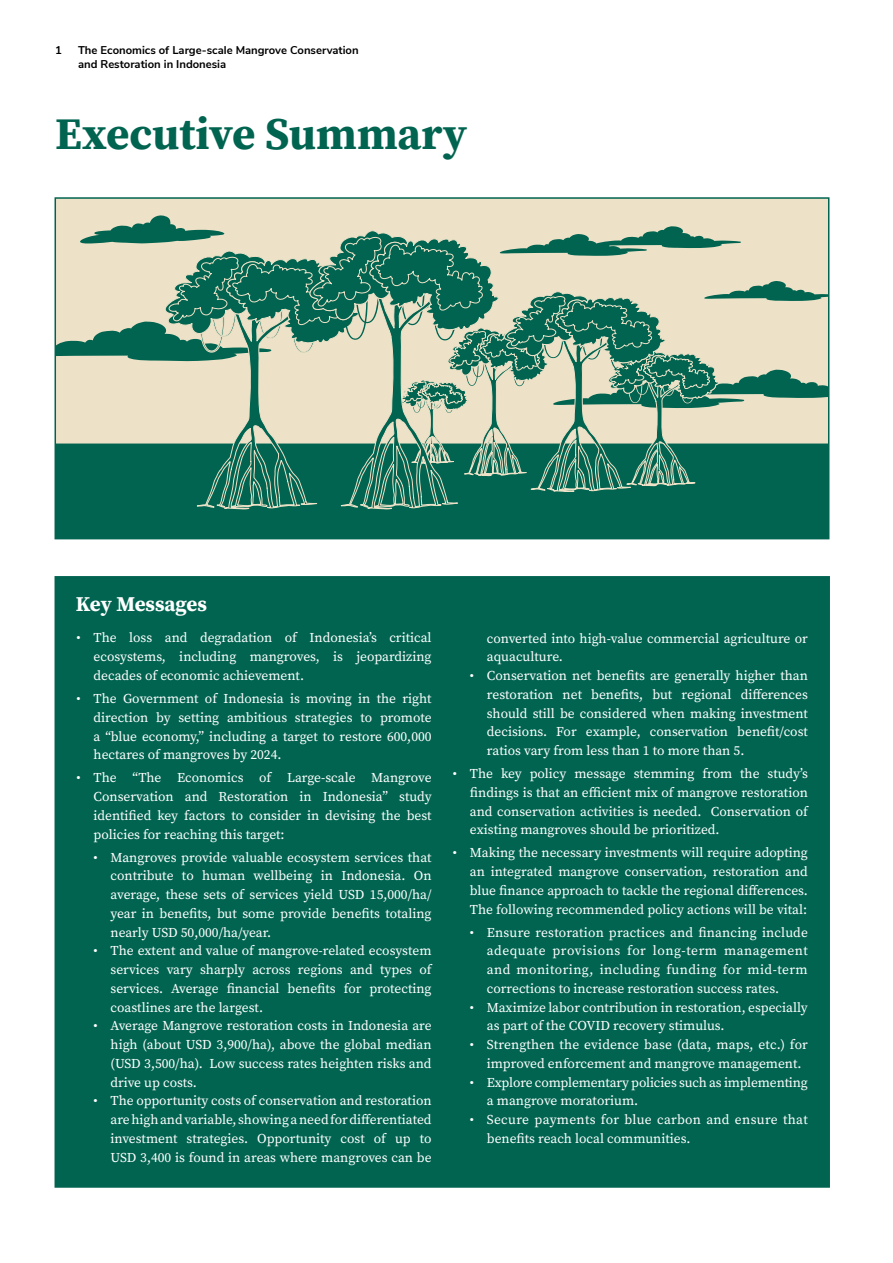
<style>
.page{position:relative;width:893px;height:1263px;background:#fff}
.page>*{position:absolute;margin:0;border:0;box-sizing:border-box;transform-origin:0 0}
.t1{font:700 45px "Source Serif Pro";color:#006450}
.t2{font:700 21px "Source Serif Pro";letter-spacing:-.005em;color:#fff}
.t3{font:13.5px/18.8px "Source Serif Pro";color:#fff;text-align:justify}
.t4{font:700 11.25px/13.5px "Nunito Sans";color:#000}
</style>
<div class="page">
<div style="left:55px;top:576px;width:775px;height:612px;background:#006450;border:2px solid #006450"></div>
<div style="left:55px;top:198px;width:774px;height:341px;background:#ede2c8"></div>
<div style="left:58px;top:514px;width:768px;height:22px;background:#006450"></div>
<svg style="left:58px;top:215px;width:768px;height:299px"></svg>
<div style="left:55px;top:197px;width:774px;height:342px;border:2px solid #006450"></div>
<p class="t4" style="left:55px;top:43px;width:8px">1</p>
<p class="t4" style="left:78px;top:43px;width:282px">The Economics of Large-scale Mangrove Conservation and Restoration in Indonesia</p>
<h1 class="t1" style="left:55px;top:103px;width:413px">Executive Summary</h1>
<h2 class="t2" style="left:76px;top:589px;width:133px">Key Messages</h2>
<p class="t3" style="left:94px;top:629px;width:340px;text-indent:-17px">• The loss and degradation of Indonesia’s critical ecosystems, including mangroves, is jeopardizing decades of economic achievement.</p>
<p class="t3" style="left:94px;top:689px;width:340px;text-indent:-17px">• The Government of Indonesia is moving in the right direction by setting ambitious strategies to promote a “blue economy,” including a target to restore 600,000 hectares of mangroves by 2024.</p>
<p class="t3" style="left:94px;top:768px;width:340px;text-indent:-17px">• The “The Economics of Large-scale Mangrove Conservation and Restoration in Indonesia” study identified key factors to consider in devising the best policies for reaching this target:</p>
<p class="t3" style="left:111px;top:848px;width:323px;text-indent:-17px">• Mangroves provide valuable ecosystem services that contribute to human wellbeing in Indonesia. On average, these sets of services yield USD 15,000/ha/ year in benefits, but some provide benefits totaling nearly USD 50,000/ha/year.</p>
<p class="t3" style="left:111px;top:941px;width:323px;text-indent:-17px">• The extent and value of mangrove-related ecosystem services vary sharply across regions and types of services. Average financial benefits for protecting coastlines are the largest.</p>
<p class="t3" style="left:111px;top:1016px;width:323px;text-indent:-17px">• Average Mangrove restoration costs in Indonesia are high (about USD 3,900/ha), above the global median (USD 3,500/ha). Low success rates heighten risks and drive up costs.</p>
<p class="t3" style="left:111px;top:1091px;width:323px;text-indent:-17px">• The opportunity costs of conservation and restoration are high and variable, showing a need for differentiated investment strategies. Opportunity cost of up to USD 3,400 is found in areas where mangroves can be</p>
<p class="t3" style="left:487px;top:629px;width:323px">converted into high-value commercial agriculture or aquaculture.</p>
<p class="t3" style="left:487px;top:666px;width:323px;text-indent:-17px">• Conservation net benefits are generally higher than restoration net benefits, but regional differences should still be considered when making investment decisions. For example, conservation benefit/cost ratios vary from less than 1 to more than 5.</p>
<p class="t3" style="left:470px;top:764px;width:340px;text-indent:-17px">• The key policy message stemming from the study’s findings is that an efficient mix of mangrove restoration and conservation activities is needed. Conservation of existing mangroves should be prioritized.</p>
<p class="t3" style="left:470px;top:843px;width:340px;text-indent:-17px">• Making the necessary investments will require adopting an integrated mangrove conservation, restoration and blue finance approach to tackle the regional differences.<br>The following recommended policy actions will be vital:</p>
<p class="t3" style="left:487px;top:923px;width:323px;text-indent:-17px">• Ensure restoration practices and financing include adequate provisions for long-term management and monitoring, including funding for mid-term corrections to increase restoration success rates.</p>
<p class="t3" style="left:487px;top:998px;width:322px;text-indent:-17px">• Maximize labor contribution in restoration, especially as part of the COVID recovery stimulus.</p>
<p class="t3" style="left:487px;top:1035px;width:323px;text-indent:-17px">• Strengthen the evidence base (data, maps, etc.) for improved enforcement and mangrove management.</p>
<p class="t3" style="left:487px;top:1073px;width:322px;text-indent:-17px">• Explore complementary policies such as implementing a mangrove moratorium.</p>
<p class="t3" style="left:487px;top:1110px;width:322px;text-indent:-17px">• Secure payments for blue carbon and ensure that benefits reach local communities.</p>
</div>
